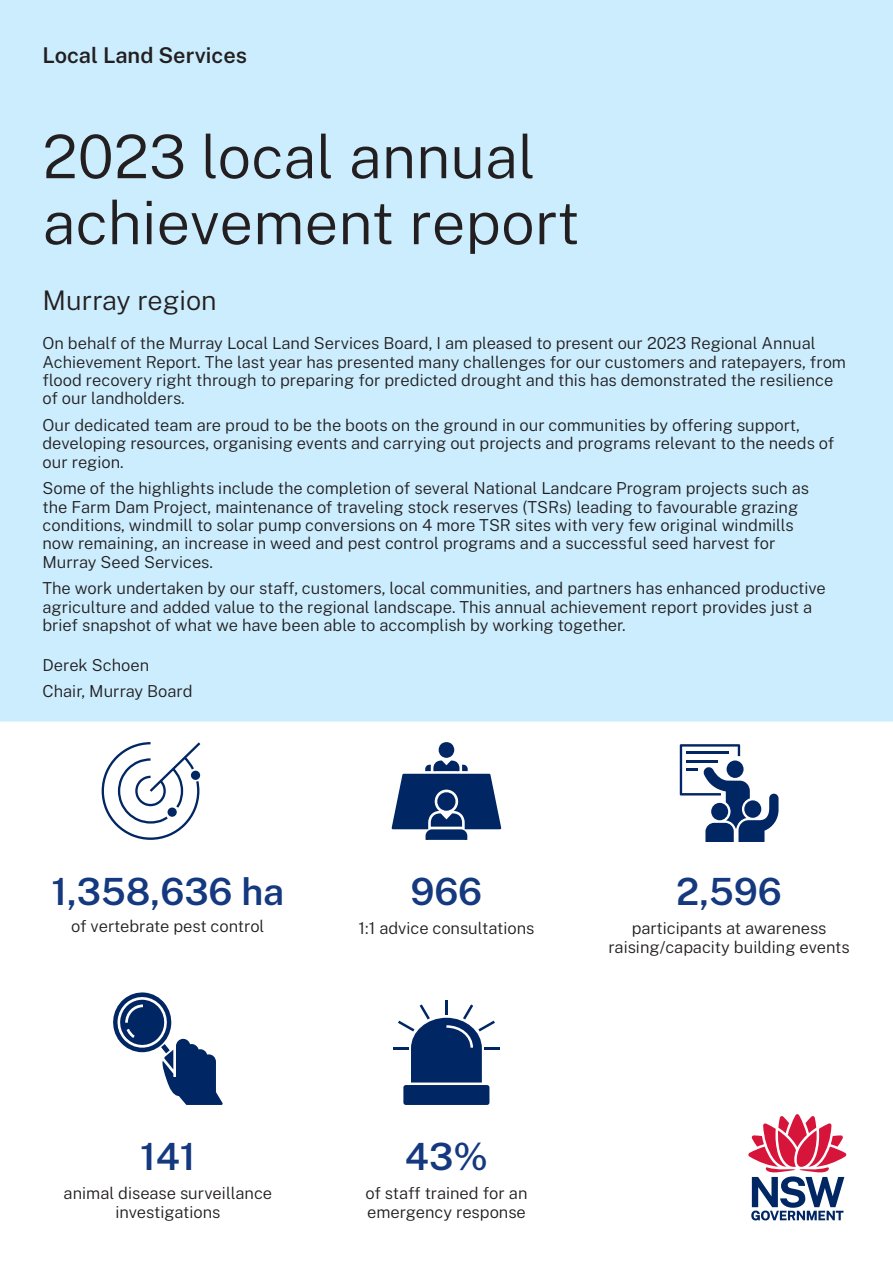
<style>
.page{position:relative;width:893px;height:1263px;background:#fff}
.page>*{position:absolute;margin:0;border:0;box-sizing:border-box;transform-origin:0 0}
.Heading_1{font:300 60px/66px "Public Sans";color:#231f20}
.Metric_style{font:600 37.5px "Public Sans";color:#15397f}
.Heading_2{font:300 27px "Public Sans";color:#231f20}
.Header_-_descriptor{font:600 21.75px "Public Sans";color:#231f20}
.Body{font:300 16.5px/18.3px "Public Sans";color:#231f20}
.Metric_body_copy{font:300 16.5px/19.8px "Public Sans";color:#231f20;text-align:center}
</style>
<div class="page">
<div style="left:0;top:0;width:893px;height:721px;background:#cbedfd"></div>
<svg style="left:748px;top:1114px;width:98px;height:106px"></svg>
<svg style="left:102px;top:742px;width:98px;height:98px"></svg>
<svg style="left:392px;top:742px;width:109px;height:98px"></svg>
<svg style="left:680px;top:744px;width:98px;height:98px"></svg>
<svg style="left:113px;top:992px;width:110px;height:113px"></svg>
<hr style="left:445px;top:1000px;width:3px;height:15px;background:#002663">
<svg style="left:393px;top:1004px;width:107px;height:101px"></svg>
<p class="Header_-_descriptor" style="left:43px;top:40px;width:206px">Local Land Services</p>
<p class="Heading_1" style="left:43px;top:121px;width:539px">2023 local annual achievement report</p>
<p class="Heading_2" style="left:43px;top:281px;width:176px">Murray region</p>
<p class="Body" style="left:43px;top:333px;width:805px">On behalf of the Murray Local Land Services Board, I am pleased to present our 2023 Regional Annual Achievement Report. The last year has presented many challenges for our customers and ratepayers, from flood recovery right through to preparing for predicted drought and this has demonstrated the resilience of our landholders.</p>
<p class="Body" style="left:43px;top:415px;width:793px">Our dedicated team are proud to be the boots on the ground in our communities by offering support, developing resources, organising events and carrying out projects and programs relevant to the needs of our region.</p>
<p class="Body" style="left:43px;top:478px;width:768px">Some of the highlights include the completion of several National Landcare Program projects such as the Farm Dam Project, maintenance of traveling stock reserves (TSRs) leading to favourable grazing conditions, windmill to solar pump conversions on 4 more TSR sites with very few original windmills now remaining, an increase in weed and pest control programs and a successful seed harvest for Murray Seed Services.</p>
<p class="Body" style="left:43px;top:578px;width:785px">The work undertaken by our staff, customers, local communities, and partners has enhanced productive agriculture and added value to the regional landscape. This annual achievement report provides just a brief snapshot of what we have been able to accomplish by working together.</p>
<p class="Body" style="left:43px;top:655px;width:108px">Derek Schoen</p>
<p class="Body" style="left:43px;top:681px;width:151px">Chair, Murray Board</p>
<p class="Metric_style" style="left:51px;top:865px;width:234px">1,358,636 ha</p>
<p class="Body" style="left:71px;top:916px;width:195px">of vertebrate pest control</p>
<p class="Metric_style" style="left:140px;top:1130px;width:57px">141</p>
<p class="Metric_body_copy" style="left:64px;top:1182px;width:210px">animal disease surveillance investigations</p>
<p class="Metric_style" style="left:410px;top:865px;width:73px">966</p>
<p class="Metric_body_copy" style="left:359px;top:917px;width:177px">1:1 advice consultations</p>
<p class="Metric_style" style="left:405px;top:1130px;width:85px">43%</p>
<p class="Metric_body_copy" style="left:365px;top:1182px;width:164px;text-align:left">of staff trained for an emergency response</p>
<p class="Metric_style" style="left:676px;top:865px;width:107px">2,596</p>
<p class="Metric_body_copy" style="left:609px;top:917px;width:243px">participants at awareness raising/capacity building events</p>
</div>
